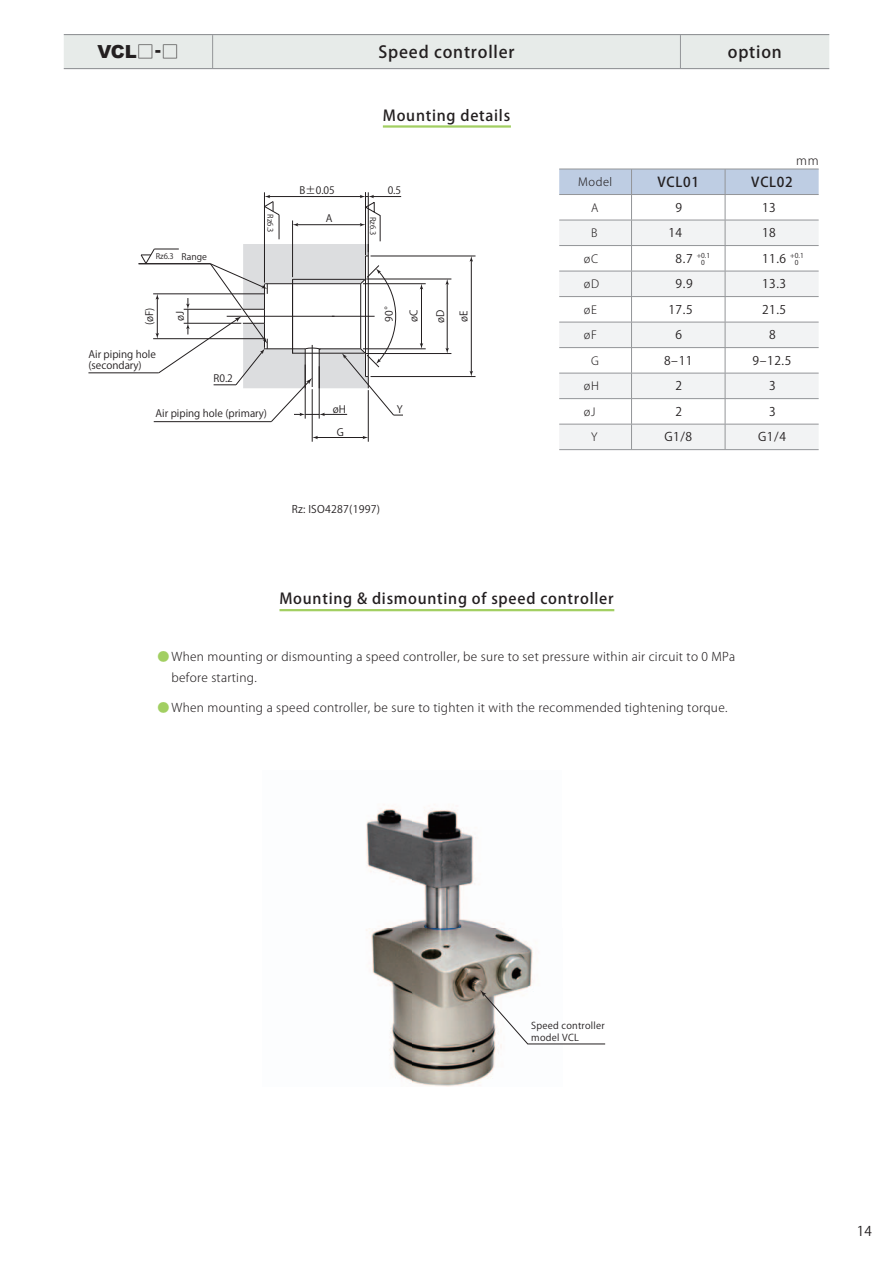
<style>
.page{position:relative;width:893px;height:1263px;background:#fff}
.page>*{position:absolute;margin:0;border:0;box-sizing:border-box;transform-origin:0 0}
.t1{font:900 18px "Arial";color:#231f20}
.t2{font:16.5px "Koz Go Pro Medium 90 msp RKSJ H";letter-spacing:.05em;color:#231f20}
.t3{font:15px "Koz Go Pro Medium 90 msp RKSJ H";letter-spacing:.05em;color:#231f20}
.t4{font:13.5px "Koz Go Pro Medium 90 msp RKSJ H";letter-spacing:.05em;color:#231f20}
.t5{font:13.5px "Koz Go Pro Regular 90 msp RKSJ H";color:#231f20}
.t6{font:12px/21px "Koz Go Pro Light 90 msp RKSJ H";letter-spacing:.025em;color:#231f20}
.t7{font:12px "Koz Go Pro Regular 90 msp RKSJ H";letter-spacing:.05em;color:#231f20}
.t8{font:11.25px "Koz Go Pro Light 90 msp RKSJ H";letter-spacing:.05em;color:#231f20}
.t9{font:10.5px "Koz Go Pro Regular 90 msp RKSJ H";letter-spacing:.025em;color:#231f20}
.t10{font:10.2px/11.6px "Koz Go Pro Regular 90 msp RKSJ H";color:#231f20}
.t11{font:9.45px/12.1px "Koz Go Pro Regular 90 msp RKSJ H";letter-spacing:.025em;color:#231f20}
.t12{font:8.85px "Koz Go Pro Regular 90 msp RKSJ H";color:#231f20}
.t13{font:7.65px "Koz Go Pro Regular 90 msp RKSJ H";color:#231f20}
.t14{font:6.75px/7.5px "Koz Go Pro Regular 90 msp RKSJ H";color:#231f20;text-align:center}
.s1{font-family:"Koz Go Pro Extra Light 90 msp RKSJ H";font-weight:400;font-size:17.25px}
.s2{font-size:17.25px}
.s3{font-family:"Koz Go Pro Regular 90 msp RKSJ H";color:#a2cf62}
</style>
<div class="page">
<hr style="left:370px;top:376px;width:105px;height:1px;background:#231f20">
<hr style="left:316px;top:437px;width:48px;height:1px;background:#231f20">
<svg style="left:363px;top:436px;width:5px;height:3px"></svg>
<hr style="left:312px;top:389px;width:1px;height:53px;background:#231f20">
<hr style="left:368px;top:390px;width:1px;height:52px;background:#231f20">
<hr style="left:421px;top:288px;width:1px;height:57px;background:#231f20">
<svg style="left:420px;top:284px;width:3px;height:5px"></svg>
<svg style="left:420px;top:343px;width:3px;height:6px"></svg>
<hr style="left:363px;top:349px;width:63px;height:1px;background:#231f20">
<hr style="left:363px;top:283px;width:63px;height:1px;background:#231f20">
<hr style="left:368px;top:192px;width:1px;height:60px;background:#231f20">
<hr style="left:264px;top:192px;width:1px;height:91px;background:#231f20">
<hr style="left:365px;top:192px;width:1px;height:62px;background:#231f20">
<hr style="left:447px;top:283px;width:1px;height:67px;background:#231f20">
<svg style="left:445px;top:280px;width:4px;height:5px"></svg>
<hr style="left:366px;top:353px;width:85px;height:1px;background:#231f20">
<hr style="left:366px;top:279px;width:85px;height:1px;background:#231f20">
<hr style="left:471px;top:260px;width:1px;height:113px;background:#231f20">
<hr style="left:370px;top:256px;width:105px;height:1px;background:#231f20">
<hr style="left:139px;top:263px;width:71px;height:1px;background:#231f20">
<img style="left:366px;top:804px;width:240px;height:283px">
<svg style="left:141px;top:195px;width:262px;height:227px"></svg>
<svg style="left:480px;top:990px;width:125px;height:54px"></svg>
<hr style="left:88px;top:373px;width:71px;height:1px;background:#231f20">
<hr style="left:383px;top:125px;width:128px;height:3px;background:#a2cf62">
<hr style="left:279px;top:609px;width:335px;height:2px;background:#a2cf62">
<svg style="left:559px;top:170px;width:260px;height:279px"></svg>
<hr style="left:559px;top:220px;width:260px;height:1px;background:#939598">
<hr style="left:559px;top:245px;width:260px;height:1px;background:#939598">
<hr style="left:559px;top:271px;width:260px;height:1px;background:#939598">
<hr style="left:559px;top:296px;width:260px;height:1px;background:#939598">
<hr style="left:559px;top:322px;width:260px;height:1px;background:#939598">
<hr style="left:559px;top:347px;width:260px;height:1px;background:#939598">
<hr style="left:559px;top:373px;width:260px;height:1px;background:#939598">
<hr style="left:559px;top:398px;width:260px;height:1px;background:#939598">
<hr style="left:559px;top:449px;width:260px;height:1px;background:#939598">
<hr style="left:559px;top:169px;width:260px;height:1px;background:#939598">
<hr style="left:559px;top:194px;width:260px;height:1px;background:#939598">
<hr style="left:559px;top:424px;width:260px;height:1px;background:#939598">
<div style="left:64px;top:35px;width:765px;height:33px;background:#e7ebe9"></div>
<hr style="left:212px;top:35px;width:1px;height:33px;background:#939598">
<hr style="left:680px;top:35px;width:1px;height:33px;background:#939598">
<hr style="left:64px;top:34px;width:765px;height:1px;background:#939598">
<hr style="left:64px;top:68px;width:765px;height:1px;background:#939598">
<h1 class="t1" style="left:98px;top:38px;width:83px">VCL<span class="s1">□</span><span class="s2">-</span><span class="s1">□</span></h1>
<h2 class="t2" style="left:378px;top:45px;width:186px">Speed controller 　 　</h2>
<h2 class="t2" style="left:728px;top:45px;width:73px">option　</h2>
<p class="t10" style="left:300px;top:185px;width:37px">B±0.05</p>
<p class="t3" style="left:383px;top:109px;width:129px">Mounting details</p>
<p class="t10" style="left:388px;top:186px;width:15px">0.5</p>
<p class="t13" style="left:156px;top:254px;width:20px">Rz6.3</p>
<p class="t12" style="left:182px;top:253px;width:27px">Range</p>
<p class="t10" style="left:326px;top:214px;width:8px">A</p>
<p class="t13" style="left:273px;top:214px;width:20px;rotate:90deg">Rz6.3</p>
<p class="t13" style="left:376px;top:217px;width:20px;rotate:90deg">Rz6.3</p>
<p class="t10" style="left:385px;top:322px;width:23px;rotate:-90deg">90°</p>
<p class="t10" style="left:145px;top:325px;width:19px;rotate:-90deg">(øF)</p>
<p class="t10" style="left:409px;top:322px;width:14px;rotate:-90deg">øC</p>
<p class="t10" style="left:436px;top:323px;width:15px;rotate:-90deg">øD</p>
<p class="t10" style="left:459px;top:322px;width:13px;rotate:-90deg">øE</p>
<p class="t10" style="left:176px;top:321px;width:12px;rotate:-90deg">øJ</p>
<p class="t10" style="left:88px;top:350px;width:69px">Air piping hole (secondary)</p>
<p class="t10" style="left:214px;top:374px;width:21px">R0.2</p>
<p class="t10" style="left:156px;top:409px;width:113px">Air piping hole (primary)</p>
<p class="t10" style="left:333px;top:404px;width:15px">øH</p>
<p class="t10" style="left:337px;top:428px;width:9px">G</p>
<p class="t10" style="left:397px;top:405px;width:7px">Y</p>
<p class="t9" style="left:292px;top:505px;width:90px">Rz: ISO4287(1997)</p>
<p class="t6" style="left:796px;top:152px;width:24px">mm</p>
<p class="t8" style="left:578px;top:178px;width:36px">Model</p>
<p class="t4" style="left:657px;top:177px;width:43px">VCL01</p>
<p class="t4" style="left:751px;top:177px;width:43px">VCL02</p>
<p class="t8" style="left:591px;top:203px;width:9px">A</p>
<p class="t7" style="left:676px;top:203px;width:8px">9</p>
<p class="t7" style="left:762px;top:203px;width:15px">13</p>
<p class="t8" style="left:591px;top:229px;width:8px">B</p>
<p class="t7" style="left:668px;top:228px;width:15px">14</p>
<p class="t7" style="left:762px;top:228px;width:15px">18</p>
<p class="t8" style="left:584px;top:254px;width:16px">ø C</p>
<p class="t7" style="left:676px;top:254px;width:19px">8.7</p>
<p class="t14" style="left:697px;top:252px;width:15px">+ 0.1<br>0</p>
<p class="t7" style="left:762px;top:254px;width:26px">11.6</p>
<p class="t14" style="left:790px;top:252px;width:15px">+ 0.1<br>0</p>
<p class="t8" style="left:584px;top:280px;width:17px">ø D</p>
<p class="t7" style="left:676px;top:279px;width:19px">9.9</p>
<p class="t7" style="left:762px;top:279px;width:26px">13.3</p>
<p class="t8" style="left:584px;top:305px;width:15px">ø E</p>
<p class="t7" style="left:668px;top:305px;width:26px">17.5</p>
<p class="t7" style="left:762px;top:305px;width:26px">21.5</p>
<p class="t8" style="left:584px;top:331px;width:14px">ø F</p>
<p class="t7" style="left:676px;top:330px;width:8px">6</p>
<p class="t7" style="left:769px;top:330px;width:8px">8</p>
<p class="t8" style="left:591px;top:356px;width:9px">G</p>
<p class="t7" style="left:664px;top:356px;width:30px">8‒11</p>
<p class="t7" style="left:752px;top:356px;width:40px">9‒12.5</p>
<p class="t8" style="left:584px;top:382px;width:17px">ø H</p>
<p class="t7" style="left:676px;top:381px;width:8px">2</p>
<p class="t7" style="left:769px;top:381px;width:8px">3</p>
<p class="t8" style="left:584px;top:407px;width:13px">ø J</p>
<p class="t7" style="left:676px;top:407px;width:8px">2</p>
<p class="t7" style="left:769px;top:407px;width:8px">3</p>
<p class="t8" style="left:591px;top:433px;width:8px">Y</p>
<p class="t7" style="left:664px;top:432px;width:29px">G1/8</p>
<p class="t7" style="left:758px;top:432px;width:29px">G1/4</p>
<p class="t3" style="left:279px;top:593px;width:336px">Mounting &amp; dismounting of speed controller</p>
<p class="t6" style="left:171px;top:648px;width:565px;text-indent:-14px"><span class="s3">●</span> When mounting or dismounting a speed controller, be sure to set pressure within air circuit to 0 MPa before starting.</p>
<p class="t6" style="left:157px;top:698px;width:572px"><span class="s3">●</span> When mounting a speed controller, be sure to tighten it with the recommended tightening torque.</p>
<p class="t11" style="left:531px;top:1020px;width:75px">Speed controller model VCL</p>
<p class="t5" style="left:857px;top:1226px;width:16px">14</p>
</div>
